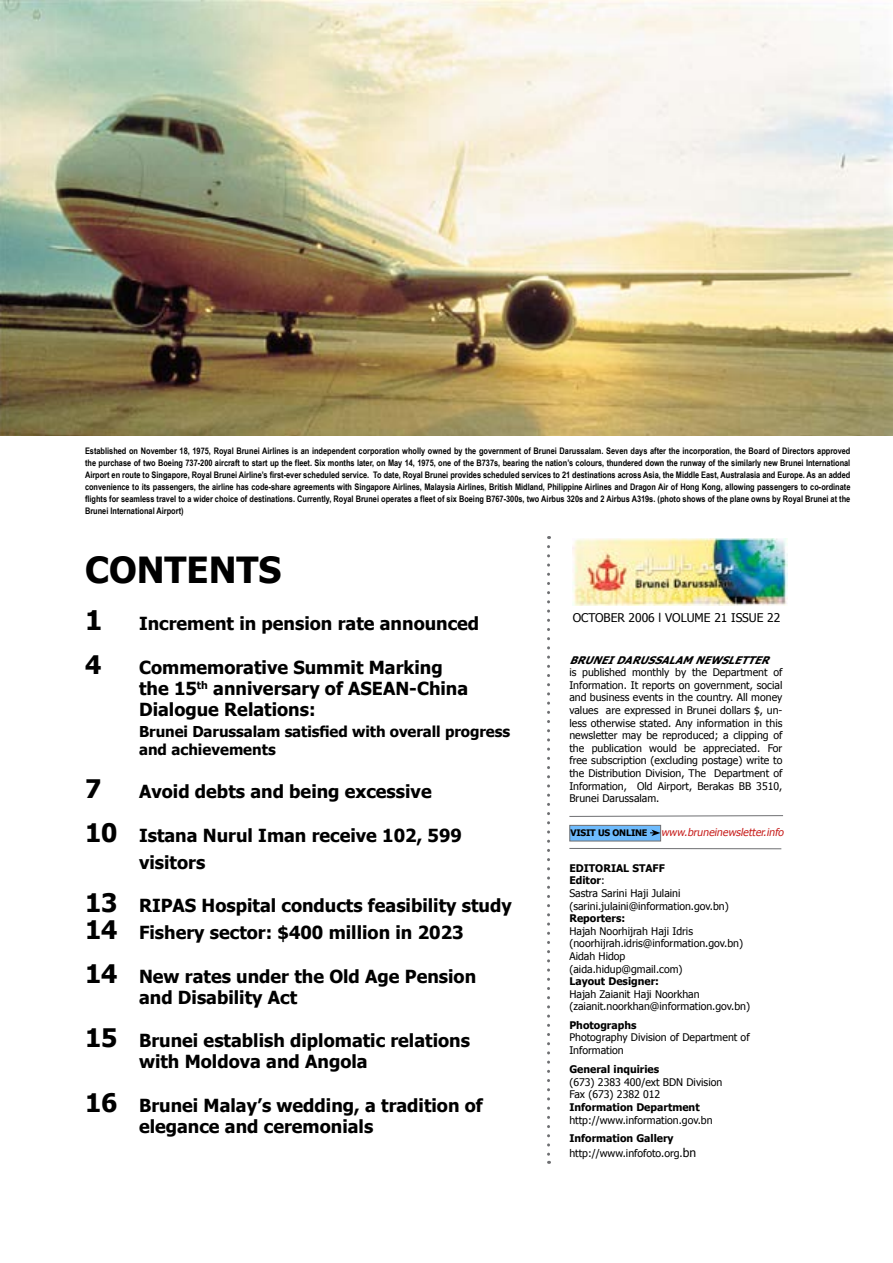
<style>
.page{position:relative;width:893px;height:1263px;background:#fff}
.page>*{position:absolute;margin:0;border:0;box-sizing:border-box;transform-origin:0 0}
.t1{font:700 36px "Tahoma";color:#000}
.t2{font:700 27px "Tahoma";color:#000}
.t3{font:700 25.5px "Tahoma";color:#000}
.t4{font:700 18px/21px "Tahoma";color:#000}
.t5{font:700 15px/18px "Tahoma";letter-spacing:-.005em;color:#000}
.t6{font:12px "Tahoma";color:#000}
.t7{font:10.5px/12.6px "Tahoma";color:#000}
.t8{font:700 10.5px "Tahoma";color:#000}
.t9{font:italic 700 10.5px "Tahoma";color:#000}
.t10{font:italic 10.5px "Tahoma";color:#c71e1c}
.t11{font:700 9px/12px "Arial Narrow";color:#000;text-align:justify}
.t12{font:700 9px "Tahoma";letter-spacing:-.02em;color:#000}
.s1{font-size:25.5px}
.s2{font-weight:700}
.s3{font-size:12px}
</style>
<div class="page">
<div style="left:569px;top:825px;width:92px;height:16px;background:#6ebbfd;border:1px solid #6d6e71"></div>
<img style="left:573px;top:539px;width:214px;height:66px">
<hr style="left:569px;top:848px;width:212px;height:1px;background:#6d6e71">
<svg style="left:569px;top:815px;width:214px;height:2px"></svg>
<svg style="left:547px;top:547px;width:3px;height:617px"></svg>
<svg style="left:650px;top:829px;width:10px;height:7px"></svg>
<img style="left:0;top:0;width:893px;height:436px">
<p class="t11" style="left:85px;top:444px;width:767px">Established on November 18, 1975, Royal Brunei Airlines is an independent corporation wholly owned by the government of Brunei Darussalam. Seven days after the incorporation, the Board of Directors approved the purchase of two Boeing 737-200 aircraft to start up the fleet. Six months later, on May 14, 1975, one of the B737s, bearing the nation’s colours, thundered down the runway of the similarly new Brunei International Airport en route to Singapore, Royal Brunei Airline’s first-ever scheduled service. To date, Royal Brunei provides scheduled services to 21 destinations across Asia, the Middle East, Australasia and Europe. As an added convenience to its passengers, the airline has code-share agreements with Singapore Airlines, Malaysia Airlines, British Midland, Philippine Airlines and Dragon Air of Hong Kong, allowing passengers to co-ordinate flights for seamless travel to a wider choice of destinations. Currently, Royal Brunei operates a fleet of six Boeing B767-300s, two Airbus 320s and 2 Airbus A319s. (photo shows of the plane owns by Royal Brunei at the Brunei International Airport)</p>
<h1 class="t1" style="left:85px;top:545px;width:198px">CONTENTS</h1>
<h2 class="t2" style="left:85px;top:601px;width:19px">1</h2>
<h3 class="t4" style="left:139px;top:612px;width:342px">Increment in pension rate announced</h3>
<h3 class="t3" style="left:85px;top:646px;width:18px">4</h3>
<h3 class="t4" style="left:139px;top:655px;width:331px">Commemorative Summit Marking the 15<sup>th</sup> anniversary of ASEAN-China<br>Dialogue Relations:</h3>
<h3 class="t5" style="left:139px;top:721px;width:372px">Brunei Darussalam satisfied with overall progress and achievements</h3>
<h3 class="t3" style="left:85px;top:771px;width:18px">7</h3>
<h3 class="t4" style="left:139px;top:780px;width:294px">Avoid debts and being excessive</h3>
<h3 class="t4" style="left:139px;top:820px;width:324px;line-height:27px;text-indent:-54px"><span class="s1">10</span> Istana Nurul Iman receive 102, 599 visitors</h3>
<h3 class="t4" style="left:85px;top:891px;width:428px;line-height:27px"><span class="s1">13</span> RIPAS Hospital conducts feasibility study<br><span class="s1">14</span> Fishery sector: $400 million in 2023</h3>
<h3 class="t4" style="left:139px;top:964px;width:339px;text-indent:-54px"><span class="s1">14</span> New rates under the Old Age Pension and Disability Act</h3>
<h3 class="t4" style="left:139px;top:1029px;width:332px;text-indent:-54px"><span class="s1">15</span> Brunei establish diplomatic relations with Moldova and Angola</h3>
<h3 class="t4" style="left:139px;top:1093px;width:345px;text-indent:-54px"><span class="s1">16</span> Brunei Malay’s wedding, a tradition of elegance and ceremonials</h3>
<h3 class="t6" style="left:573px;top:610px;width:209px">OCTOBER 2006 l VOLUME 21 ISSUE 22</h3>
<p class="t9" style="left:569px;top:652px;width:206px">BRUNEIDARUSSALAMNEWSLETTER</p>
<p class="t7" style="left:569px;top:666px;width:215px;text-align:justify">is published monthly by the Department of Information. It reports on government, social and business events in the country. All money values are expressed in Brunei dollars $, un&shy;less otherwise stated. Any information in this newsletter may be reproduced; a clipping of the publication would be appreciated. For free subscription (excluding postage) write to the Distribution Division, The Department of Information, Old Airport, Berakas BB 3510, Brunei Darussalam.</p>
<p class="t12" style="left:570px;top:827px;width:78px">VISIT US ONLINE</p>
<p class="t10" style="left:661px;top:825px;width:126px">www.bruneinewsletter.info</p>
<p class="t7" style="left:569px;top:861px;width:161px"><span class="s2">EDITORIAL STAFF<br>Editor</span>:<br>Sastra Sarini Haji Julaini (sarini.julaini@information.gov.bn)</p>
<p class="t8" style="left:569px;top:911px;width:57px">Reporters:</p>
<p class="t7" style="left:569px;top:924px;width:175px">Hajah Noorhijrah Haji Idris (noorhijrah.idris@information.gov.bn)<br>Aidah Hidop<br>(aida.hidup@gmail.com)</p>
<p class="t8" style="left:569px;top:974px;width:91px">Layout Designer:</p>
<p class="t7" style="left:569px;top:987px;width:182px">Hajah Zaianit Haji Noorkhan (zaianit.noorkhan@information.gov.bn)</p>
<p class="t8" style="left:569px;top:1017px;width:69px">Photographs</p>
<p class="t7" style="left:569px;top:1031px;width:182px">Photography Division of Department of<br>Information</p>
<p class="t8" style="left:569px;top:1062px;width:91px">General inquiries</p>
<p class="t7" style="left:569px;top:1075px;width:154px">(673) 2383 400/ext BDN Division<br>Fax (673) 2382 012</p>
<p class="t8" style="left:569px;top:1100px;width:132px">Information Department</p>
<p class="t7" style="left:569px;top:1113px;width:145px">http://www.information.gov.bn</p>
<p class="t7" style="left:569px;top:1131px;width:128px;line-height:14.4px"><span class="s2">Information Gallery </span>http://www.infofoto.org.<span class="s3">bn</span></p>
</div>
